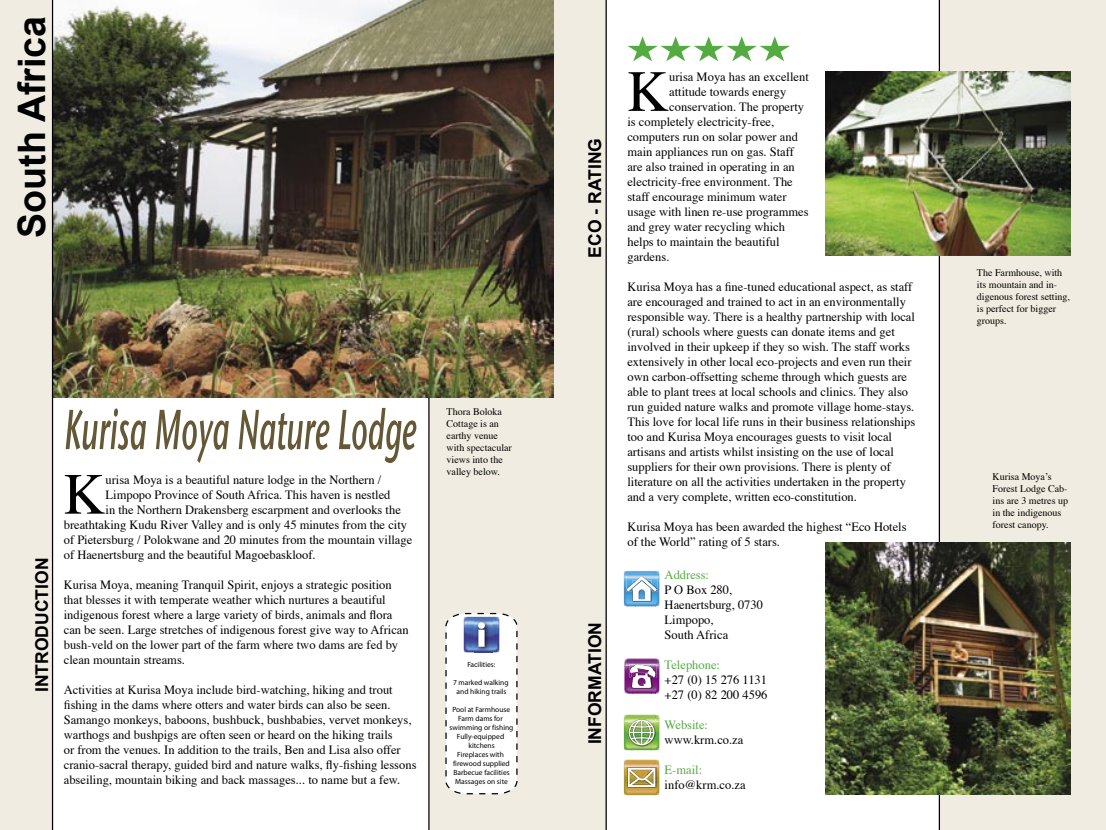
<style>
.page{position:relative;width:1106px;height:830px;background:#fff}
.page>*{position:absolute;margin:0;border:0;box-sizing:border-box;transform-origin:0 0}
.t1{font:58.38px "Times";color:#000}
.t2{font:700 37.88px "Arial";color:#000}
.t3{font:700 17.62px "Arial";color:#000}
.t4{font:12.62px/15px "Times";color:#000}
.t5{font:12.62px "Times";color:#54ab42}
.t6{font:10.12px/12px "Times";color:#000}
.t7{font:7.5px/9px "Myriad";color:#000;text-align:center}
</style>
<div class="page">
<div style="left:428px;top:0;width:179px;height:829px;background:#f0ece1"></div>
<img style="left:53px;top:0;width:500px;height:397px">
<div style="left:938px;top:0;width:168px;height:829px;background:#f0ece1"></div>
<img style="left:624px;top:571px;width:35px;height:7px">
<img style="left:624px;top:578px;width:4px;height:28px">
<img style="left:655px;top:578px;width:4px;height:28px">
<img style="left:628px;top:600px;width:7px;height:6px">
<img style="left:651px;top:600px;width:4px;height:6px">
<img style="left:635px;top:601px;width:16px;height:5px">
<img style="left:626px;top:575px;width:31px;height:1px">
<img style="left:632px;top:600px;width:19px;height:1px">
<svg style="left:626px;top:576px;width:31px;height:24px"></svg>
<img style="left:624px;top:658px;width:35px;height:8px">
<img style="left:624px;top:666px;width:8px;height:27px">
<img style="left:655px;top:666px;width:4px;height:27px">
<img style="left:651px;top:687px;width:4px;height:6px">
<img style="left:632px;top:688px;width:19px;height:5px">
<img style="left:631px;top:687px;width:21px;height:1px">
<svg style="left:629px;top:664px;width:27px;height:23px"></svg>
<img style="left:624px;top:714px;width:35px;height:8px">
<img style="left:624px;top:722px;width:7px;height:27px">
<img style="left:651px;top:722px;width:8px;height:27px">
<img style="left:631px;top:745px;width:20px;height:4px">
<img style="left:628px;top:718px;width:27px;height:27px">
<svg style="left:628px;top:719px;width:26px;height:25px"></svg>
<img style="left:624px;top:759px;width:35px;height:35px">
<svg style="left:628px;top:767px;width:27px;height:19px"></svg>
<svg style="left:627px;top:36px;width:163px;height:25px"></svg>
<div style="left:0;top:0;width:53px;height:829px;background:#f0ece1"></div>
<svg style="left:66px;top:408px;width:80px;height:41px"></svg>
<svg style="left:156px;top:409px;width:73px;height:54px"></svg>
<svg style="left:239px;top:409px;width:90px;height:40px"></svg>
<svg style="left:339px;top:407px;width:77px;height:56px"></svg>
<img style="left:826px;top:72px;width:244px;height:183px">
<img style="left:826px;top:542px;width:244px;height:252px">
<svg style="left:445px;top:612px;width:72px;height:182px"></svg>
<p class="t2" style="left:10px;top:237px;width:223px;rotate:-90deg">South Africa</p>
<p class="t3" style="left:32px;top:691px;width:136px;rotate:-90deg">INTRODUCTION</p>
<p class="t1" style="left:64px;top:439px;width:43px">K</p>
<p class="t4" style="left:106px;top:470px;width:277px">urisa Moya is a beautiful nature lodge in the Northern /</p>
<p class="t4" style="left:106px;top:485px;width:286px">Limpopo Province of South Africa. This haven is nestled</p>
<p class="t4" style="left:106px;top:500px;width:297px">in the Northern Drakensberg escarpment and overlooks the</p>
<p class="t4" style="left:64px;top:515px;width:345px">breathtaking Kudu River Valley and is only 45 minutes from the city</p>
<p class="t4" style="left:64px;top:530px;width:350px">of Pietersburg / Polokwane and 20 minutes from the mountain village</p>
<p class="t4" style="left:64px;top:545px;width:253px">of Haenertsburg and the beautiful Magoebaskloof.</p>
<p class="t4" style="left:64px;top:575px;width:346px">Kurisa Moya, meaning Tranquil Spirit, enjoys a strategic position that blesses it with temperate weather which nurtures a beautiful indigenous forest where a large variety of birds, animals and flora can be seen. Large stretches of indigenous forest give way to African bush-veld on the lower part of the farm where two dams are fed by clean mountain streams.</p>
<p class="t4" style="left:64px;top:680px;width:354px">Activities at Kurisa Moya include bird-watching, hiking and trout fishing in the dams where otters and water birds can also be seen.<br>Samango monkeys, baboons, bushbuck, bushbabies, vervet monkeys, warthogs and bushpigs are often seen or heard on the hiking trails<br>or from the venues. In addition to the trails, Ben and Lisa also offer cranio-sacral therapy, guided bird and nature walks, fly-fishing lessons abseiling, mountain biking and back massages... to name but a few.</p>
<p class="t6" style="left:446px;top:405px;width:67px">Thora Boloka<br>Cottage is an earthy venue with spectacular views into the valley below.</p>
<p class="t7" style="left:467px;top:659px;width:30px">Facilities:</p>
<p class="t7" style="left:453px;top:677px;width:57px">7 marked walking and hiking trails</p>
<p class="t7" style="left:449px;top:704px;width:65px">Pool at Farmhouse<br>Farm dams for swimming or fishing<br>Fully-equipped kitchens<br>Fireplaces with firewood supplied<br>Barbecue facilities<br>Massages on site</p>
<p class="t3" style="left:585px;top:257px;width:121px;rotate:-90deg">ECO - RATING</p>
<p class="t3" style="left:585px;top:744px;width:124px;rotate:-90deg">INFORMATION</p>
<p class="t1" style="left:627px;top:37px;width:43px">K</p>
<p class="t4" style="left:669px;top:68px;width:141px">urisa Moya has an excellent</p>
<p class="t4" style="left:669px;top:83px;width:119px">attitude towards energy</p>
<p class="t4" style="left:669px;top:98px;width:136px">conservation. The property</p>
<p class="t4" style="left:627px;top:113px;width:148px">is completely electricity-free,</p>
<p class="t4" style="left:627px;top:128px;width:172px">computers run on solar power and</p>
<p class="t4" style="left:627px;top:143px;width:168px">main appliances run on gas. Staff</p>
<p class="t4" style="left:627px;top:158px;width:169px">are also trained in operating in an</p>
<p class="t4" style="left:627px;top:173px;width:167px">electricity-free environment. The</p>
<p class="t4" style="left:627px;top:188px;width:161px">staff encourage minimum water</p>
<p class="t4" style="left:627px;top:203px;width:183px">usage with linen re-use programmes</p>
<p class="t4" style="left:627px;top:218px;width:159px">and grey water recycling which</p>
<p class="t4" style="left:627px;top:233px;width:154px">helps to maintain the beautiful</p>
<p class="t4" style="left:627px;top:248px;width:43px">gardens.</p>
<p class="t4" style="left:627px;top:278px;width:289px">Kurisa Moya has a fine-tuned educational aspect, as staff are encouraged and trained to act in an environmentally responsible way. There is a healthy partnership with local (rural) schools where guests can donate items and get involved in their upkeep if they so wish. The staff works extensively in other local eco-projects and even run their own carbon-offsetting scheme through which guests are able to plant trees at local schools and clinics. They also run guided nature walks and promote village home-stays.<br>This love for local life runs in their business relationships too and Kurisa Moya encourages guests to visit local artisans and artists whilst insisting on the use of local suppliers for their own provisions. There is plenty of literature on all the activities undertaken in the property and a very complete, written eco-constitution.</p>
<p class="t4" style="left:627px;top:518px;width:281px">Kurisa Moya has been awarded the highest “Eco Hotels of the World” rating of 5 stars.</p>
<p class="t5" style="left:664px;top:562px;width:46px">Address:</p>
<p class="t4" style="left:664px;top:581px;width:69px">P O Box 280,</p>
<p class="t4" style="left:664px;top:596px;width:100px">Haenertsburg, 0730</p>
<p class="t4" style="left:664px;top:611px;width:50px">Limpopo,</p>
<p class="t4" style="left:664px;top:626px;width:65px">South Africa</p>
<p class="t5" style="left:664px;top:652px;width:57px">Telephone:</p>
<p class="t4" style="left:664px;top:671px;width:104px">+27 (0) 15 276 1131</p>
<p class="t4" style="left:664px;top:686px;width:104px">+27 (0) 82 200 4596</p>
<p class="t5" style="left:664px;top:712px;width:45px">Website:</p>
<p class="t4" style="left:664px;top:731px;width:80px">www.krm.co.za</p>
<p class="t5" style="left:664px;top:757px;width:39px">E-mail:</p>
<p class="t4" style="left:664px;top:776px;width:82px">info@krm.co.za</p>
<p class="t6" style="left:977px;top:266px;width:95px">The Farmhouse, with its mountain and in&shy;digenous forest setting, is perfect for bigger groups.</p>
<p class="t6" style="left:992px;top:469px;width:77px">Kurisa Moya’s<br>Forest Lodge Cab&shy;ins are 3 metres up in the indigenous forest canopy.</p>
</div>
